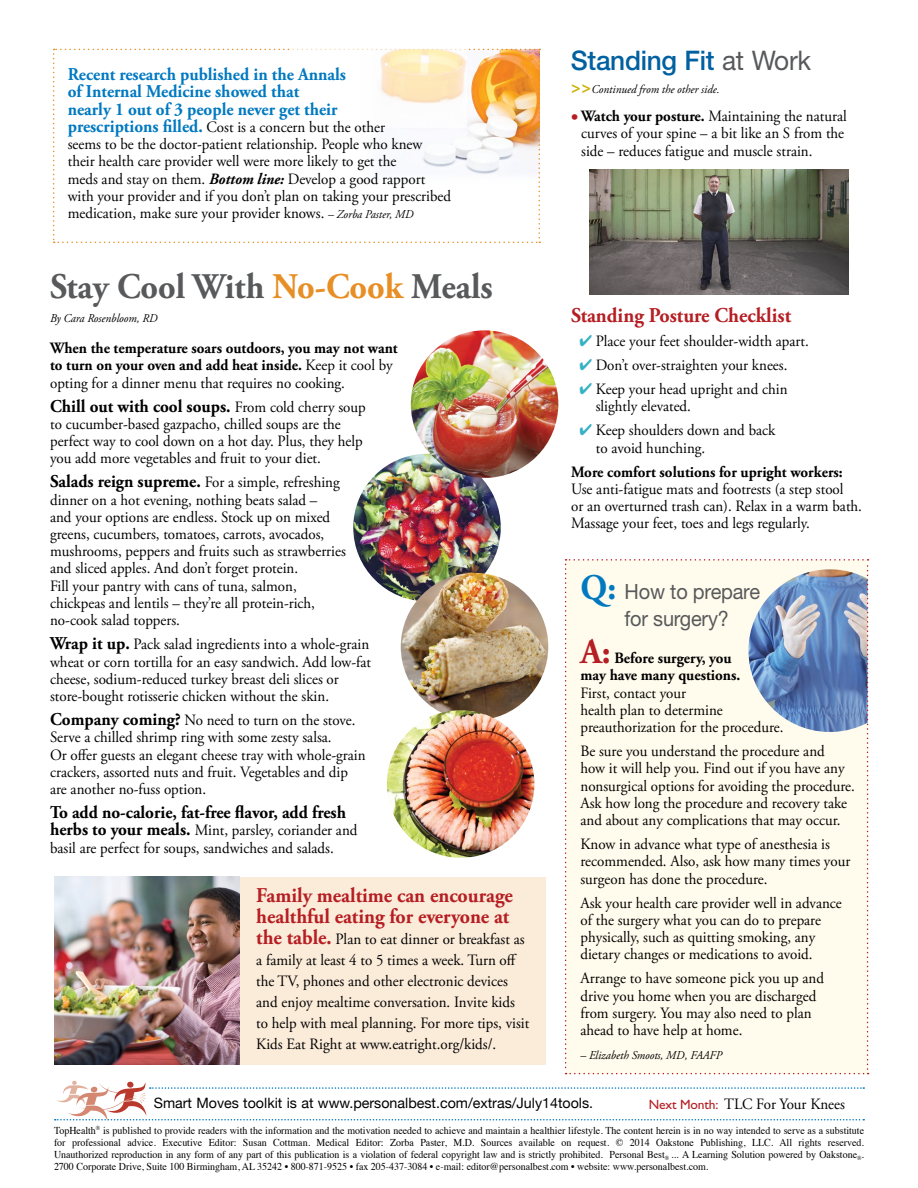
<style>
.page{position:relative;width:918px;height:1188px;background:#fff}
.page>*{position:absolute;margin:0;border:0;box-sizing:border-box;transform-origin:0 0}
.t1{font:700 36px "Adobe Garamond Pro";color:#58595b;scale:.95 1}
.t2{font:700 36px "Adobe Garamond Pro";color:#b51e23;scale:.95 1}
.t3{font:500 27px "Helvetica Neue";letter-spacing:-.01em;color:#0060a0}
.t4{font:700 21px/21px "Adobe Garamond Pro";color:#b51e23;scale:.95 1}
.t5{font:21px/27px "Helvetica Neue";letter-spacing:-.01em;color:#58595b;scale:.95 1}
.t6{font:700 18px/17.2px "Adobe Garamond Pro";color:#0079c1;scale:.95 1}
.t7{font:700 18px "Adobe Garamond Pro";color:#000;scale:.95 1}
.t8{font:15.75px/17.2px "Adobe Garamond Pro";color:#000;scale:.95 1}
.t9{font:700 15.75px/17.2px "Adobe Garamond Pro";color:#000;scale:.95 1}
.t10{font:14.25px "Helvetica Neue";color:#000}
.t11{font:italic 12px "Adobe Garamond Pro";color:#000;scale:.95 1}
.t12{font:10.5px/12px "Times";color:#000;text-align:justify;scale:.95 1}
.s1{font-weight:700;font-size:18px;color:#0079c1}
.s2{font-weight:700;font-style:italic}
.s3{font-style:italic;font-size:12px}
.s4{color:#e78e25}
.s5{font-weight:400}
.s6{font-weight:400;font-size:15.75px}
.s7{font-weight:700;font-size:18px}
.s8{font-weight:700;font-size:21px;color:#b51e23}
.s9{font-weight:400;color:#58595b}
.s10{font-weight:700;font-style:normal;font-size:21px;color:#ceb001}
.s11{font-weight:700;font-size:18px;color:#b51e23}
.s12{font-weight:700}
.s13{color:#39b1c5}
.s14{font-family:"Adobe Garamond Pro";font-weight:700;font-size:36px;color:#0079c1}
.s15{font-family:"Gill Sans";font-size:13.5px;color:#b51e23}
</style>
<div class="page">
<svg style="left:53px;top:49px;width:487px;height:194px"></svg>
<div style="left:54px;top:877px;width:491px;height:188px;background:#fbebd9"></div>
<img style="left:54px;top:877px;width:186px;height:188px">
<svg style="left:291px;top:48px;width:176px;height:80px"></svg>
<svg style="left:565px;top:559px;width:304px;height:515px;background:#f0efe7"></svg>
<img style="left:353px;top:454px;width:148px;height:147px;border-radius:74px">
<img style="left:401px;top:573px;width:147px;height:147px;border-radius:74px">
<img style="left:387px;top:710px;width:147px;height:148px;border-radius:72px">
<img style="left:411px;top:330px;width:147px;height:148px;border-radius:74px">
<img style="left:590px;top:169px;width:258px;height:126px">
<svg style="left:55px;top:1081px;width:809px;height:40px"></svg>
<p class="t6" style="left:68px;top:66px;width:294px">Recent research published in the Annals of Internal Medicine showed that nearly 1 out of 3 people never get their</p>
<p class="t8" style="left:68px;top:119px;width:405px"><span class="s1">prescriptions filled.</span> Cost is a concern but the other<br>seems to be the doctor-patient relationship. People who knew their health care provider well were more likely to get the<br>meds and stay on them. <span class="s2">Bottom line:</span> Develop a good rapport with your provider and if you don’t plan on taking your prescribed medication, make sure your provider knows. <span class="s3">– Zorba Paster, MD</span></p>
<h1 class="t1" style="left:50px;top:266px;width:467px">Stay Cool With <span class="s4">No-Cook</span> Meals</h1>
<p class="t11" style="left:50px;top:311px;width:115px">By Cara Rosenbloom, RD</p>
<p class="t9" style="left:50px;top:340px;width:367px">When the temperature soars outdoors, you may not want to turn on your oven and add heat inside. <span class="s5">Keep it cool by opting for a dinner menu that requires no cooking.</span></p>
<p class="t7" style="left:50px;top:395px;width:334px">Chill out with cool soups. <span class="s6">From cold cherry soup</span></p>
<p class="t8" style="left:50px;top:416px;width:331px">to cucumber-based gazpacho, chilled soups are the perfect way to cool down on a hot day. Plus, they help you add more vegetables and fruit to your diet.</p>
<p class="t8" style="left:50px;top:474px;width:313px"><span class="s7">Salads reign supreme.</span> For a simple, refreshing dinner on a hot evening, nothing beats salad –<br>and your options are endless. Stock up on mixed greens, cucumbers, tomatoes, carrots, avocados, mushrooms, peppers and fruits such as strawberries and sliced apples. And don’t forget protein.<br>Fill your pantry with cans of tuna, salmon, chickpeas and lentils – they’re all protein-rich, no-cook salad toppers.</p>
<p class="t8" style="left:50px;top:636px;width:339px"><span class="s7">Wrap it up.</span> Pack salad ingredients into a whole-grain wheat or corn tortilla for an easy sandwich. Add low-fat cheese, sodium-reduced turkey breast deli slices or store-bought rotisserie chicken without the skin.</p>
<p class="t8" style="left:50px;top:712px;width:334px"><span class="s7">Company coming?</span> No need to turn on the stove.<br>Serve a chilled shrimp ring with some zesty salsa.<br>Or offer guests an elegant cheese tray with whole-grain crackers, assorted nuts and fruit. Vegetables and dip are another no-fuss option.</p>
<p class="t7" style="left:50px;top:802px;width:313px">To add no-calorie, fat-free flavor, add fresh</p>
<p class="t8" style="left:50px;top:822px;width:325px"><span class="s7">herbs to your meals.</span> Mint, parsley, coriander and basil are perfect for soups, sandwiches and salads.</p>
<h3 class="t4" style="left:256px;top:886px;width:272px">Family mealtime can encourage healthful eating for everyone at</h3>
<p class="t8" style="left:256px;top:929px;width:289px;line-height:21px"><span class="s8">the table.</span> Plan to eat dinner or breakfast as a family at least 4 to 5 times a week. Turn off the TV, phones and other electronic devices and enjoy mealtime conversation. Invite kids to help with meal planning. For more tips, visit Kids Eat Right at www.eatright.org/kids/.</p>
<h2 class="t3" style="left:571px;top:44px;width:242px">Standing Fit <span class="s9">at Work</span></h2>
<p class="t11" style="left:571px;top:82px;width:158px"><span class="s10">&gt;&gt;</span>Continued from the other side.</p>
<p class="t8" style="left:581px;top:108px;width:281px;text-indent:-10px"><span class="s11">•</span> <span class="s12">Watch your posture.</span> Maintaining the natural curves of your spine – a bit like an S from the side – reduces fatigue and muscle strain.</p>
<h3 class="t4" style="left:571px;top:305px;width:233px">Standing Posture Checklist</h3>
<p class="t8" style="left:579px;top:333px;width:243px"><span class="s13">✔</span> Place your feet shoulder-width apart.</p>
<p class="t8" style="left:579px;top:357px;width:221px"><span class="s13">✔</span> Don’t over-straighten your knees.</p>
<p class="t8" style="left:596px;top:381px;width:203px;text-indent:-16px"><span class="s13">✔</span> Keep your head upright and chin slightly elevated.</p>
<p class="t8" style="left:596px;top:422px;width:191px;text-indent:-16px"><span class="s13">✔</span> Keep shoulders down and back to avoid hunching.</p>
<p class="t9" style="left:571px;top:463px;width:288px">More comfort solutions for upright workers:</p>
<p class="t8" style="left:571px;top:481px;width:308px">Use anti-fatigue mats and footrests (a step stool<br>or an overturned trash can). Relax in a warm bath.<br>Massage your feet, toes and legs regularly.</p>
<h3 class="t5" style="left:625px;top:577px;width:144px;text-indent:-44px"><span class="s14">Q:</span> How to prepare for surgery?</h3>
<h1 class="t2" style="left:580px;top:631px;width:33px">A:</h1>
<p class="t9" style="left:580px;top:650px;width:170px;text-indent:34px">Before surgery, you may have many questions.</p>
<p class="t8" style="left:580px;top:685px;width:215px">First, contact your<br>health plan to determine preauthorization for the procedure.</p>
<p class="t8" style="left:580px;top:743px;width:290px">Be sure you understand the procedure and<br>how it will help you. Find out if you have any nonsurgical options for avoiding the procedure.<br>Ask how long the procedure and recovery take and about any complications that may occur.</p>
<p class="t8" style="left:580px;top:836px;width:286px">Know in advance what type of anesthesia is recommended. Also, ask how many times your surgeon has done the procedure.</p>
<p class="t8" style="left:580px;top:895px;width:277px">Ask your health care provider well in advance of the surgery what you can do to prepare physically, such as quitting smoking, any dietary changes or medications to avoid.</p>
<p class="t8" style="left:580px;top:970px;width:258px">Arrange to have someone pick you up and drive you home when you are discharged from surgery. You may also need to plan ahead to have help at home.</p>
<p class="t11" style="left:580px;top:1048px;width:150px">– Elizabeth Smoots, MD, FAAFP</p>
<p class="t10" style="left:154px;top:1095px;width:441px">Smart Moves toolkit is at www.personalbest.com/extras/July14tools.</p>
<p class="t8" style="left:649px;top:1096px;width:208px"><span class="s15">Next Month:</span> TLC For Your Knees</p>
<p class="t12" style="left:54px;top:1123px;width:854px">TopHealth<sup>®</sup> is published to provide readers with the information and the motivation needed to achieve and maintain a healthier lifestyle. The content herein is in no way intended to serve as a substitute for professional advice. Executive Editor: Susan Cottman. Medical Editor: Zorba Paster, M.D. Sources available on request. © 2014 Oakstone Publishing, LLC. All rights reserved.<br>Unauthorized reproduction in any form of any part of this publication is a violation of federal copyright law and is strictly prohibited. Personal Best<sub>®</sub> ... A Learning Solution powered by Oakstone<sub>®</sub>.<br>2700 Corporate Drive, Suite 100 Birmingham, AL 35242 • 800-871-9525 • fax 205-437-3084 • e-mail: editor@personalbest.com • website: www.personalbest.com.</p>
</div>
